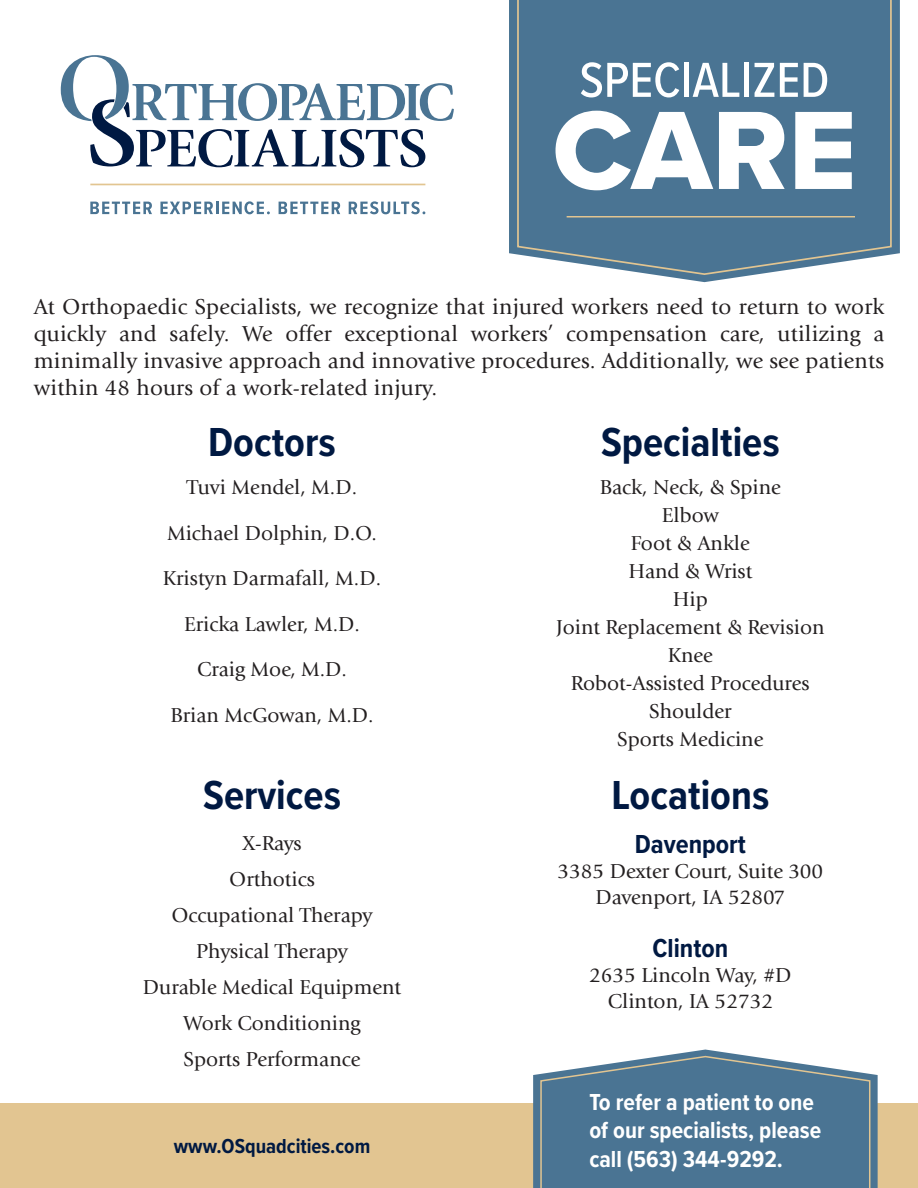
<style>
.page{position:relative;width:918px;height:1188px;background:#fff}
.page>*{position:absolute;margin:0;border:0;box-sizing:border-box;transform-origin:0 0}
.t1{font:115.5px "Proxima Nova Extrabld";color:#fff}
.t2{font:500 51px "Proxima Nova Cond";color:#fff}
.t3{font:700 42px "Proxima Nova Cond";color:#001942}
.Location_Name{font:700 27px "Proxima Nova Cond";color:#001942}
.t4{font:700 27px "Proxima Nova Cond";color:#fff}
.t5{font:700 24px/28.8px "Proxima Nova Cond";color:#fff}
.Intro_copy{font:22.5px/27px "Giovanni Std";letter-spacing:.01em;color:#231f20;text-align:justify}
.Doctor_Name{font:21px/25.2px "Giovanni Std";color:#231f20;text-align:center}
.Location_Address{font:21px/25.2px "Giovanni Std";color:#231f20;text-align:center}
.t6{font:700 21px "Proxima Nova Cond";color:#001942}
</style>
<div class="page">
<svg style="left:61px;top:55px;width:393px;height:112px"></svg>
<hr style="left:90px;top:184px;width:335px;height:1px;background:#e2c591">
<svg style="left:90px;top:202px;width:62px;height:12px"></svg>
<svg style="left:160px;top:201px;width:110px;height:13px"></svg>
<svg style="left:279px;top:202px;width:61px;height:12px"></svg>
<svg style="left:349px;top:201px;width:76px;height:13px"></svg>
<svg style="left:509px;top:0;width:391px;height:282px;fill:#4a7493"></svg>
<div style="left:516px;top:0;width:377px;height:276px;background:#4a7493"></div>
<hr style="left:567px;top:216px;width:288px;height:2px;background:#e2c591">
<div style="left:0;top:1104px;width:918px;height:84px;background:#e2c591"></div>
<svg style="left:533px;top:1050px;width:345px;height:138px"></svg>
<svg style="left:540px;top:1055px;width:331px;height:133px;background:#567d98"></svg>
<p class="t2" style="left:580px;top:42px;width:251px">SPECIALIZED</p>
<p class="t1" style="left:553px;top:64px;width:305px">CARE</p>
<p class="Intro_copy" style="left:34px;top:294px;width:852px">At Orthopaedic Specialists, we recognize that injured workers need to return to work quickly and safely. We offer exceptional workers’ compensation care, utilizing a minimally invasive approach and innovative procedures. Additionally, we see patients within 48 hours of a work-related injury.</p>
<p class="t3" style="left:208px;top:411px;width:129px">Doctors</p>
<p class="Doctor_Name" style="left:187px;top:475px;width:172px">Tuvi Mendel, M.D.</p>
<p class="Doctor_Name" style="left:167px;top:521px;width:211px">Michael Dolphin, D.O.</p>
<p class="Doctor_Name" style="left:163px;top:566px;width:220px">Kristyn Darmafall, M.D.</p>
<p class="Doctor_Name" style="left:184px;top:612px;width:177px">Ericka Lawler, M.D.</p>
<p class="Doctor_Name" style="left:197px;top:657px;width:152px">Craig Moe, M.D.</p>
<p class="Doctor_Name" style="left:170px;top:702px;width:205px">Brian McGowan, M.D.</p>
<p class="t3" style="left:203px;top:764px;width:139px">Services</p>
<p class="Doctor_Name" style="left:242px;top:830px;width:61px">X-Rays</p>
<p class="Doctor_Name" style="left:229px;top:866px;width:87px">Orthotics</p>
<p class="Doctor_Name" style="left:172px;top:902px;width:203px">Occupational Therapy</p>
<p class="Doctor_Name" style="left:196px;top:938px;width:153px">Physical Therapy</p>
<p class="Doctor_Name" style="left:143px;top:974px;width:260px">Durable Medical Equipment</p>
<p class="Doctor_Name" style="left:183px;top:1010px;width:179px">Work Conditioning</p>
<p class="Doctor_Name" style="left:184px;top:1046px;width:178px">Sports Performance</p>
<p class="t6" style="left:174px;top:1131px;width:198px">www.OSquadcities.com</p>
<p class="t3" style="left:601px;top:411px;width:180px">Specialties</p>
<p class="Doctor_Name" style="left:600px;top:475px;width:183px">Back, Neck, &amp; Spine</p>
<p class="Doctor_Name" style="left:662px;top:503px;width:59px">Elbow</p>
<p class="Doctor_Name" style="left:631px;top:531px;width:121px">Foot &amp; Ankle</p>
<p class="Doctor_Name" style="left:628px;top:559px;width:126px">Hand &amp; Wrist</p>
<p class="Doctor_Name" style="left:673px;top:587px;width:36px">Hip</p>
<p class="Doctor_Name" style="left:556px;top:615px;width:270px">Joint Replacement &amp; Revision</p>
<p class="Doctor_Name" style="left:668px;top:643px;width:47px">Knee</p>
<p class="Doctor_Name" style="left:571px;top:670px;width:240px">Robot-Assisted Procedures</p>
<p class="Doctor_Name" style="left:649px;top:698px;width:84px">Shoulder</p>
<p class="Doctor_Name" style="left:617px;top:726px;width:148px">Sports Medicine</p>
<p class="t3" style="left:611px;top:764px;width:160px">Locations</p>
<p class="Location_Name" style="left:635px;top:824px;width:113px">Davenport</p>
<p class="Doctor_Name" style="left:558px;top:859px;width:267px">3385 Dexter Court, Suite 300<br>Davenport, IA 52807</p>
<p class="Location_Name" style="left:652px;top:928px;width:77px">Clinton</p>
<p class="Location_Address" style="left:589px;top:963px;width:204px">2635 Lincoln Way, #D<br>Clinton, IA 52732</p>
<p class="t5" style="left:589px;top:1087px;width:233px">To refer a patient to one of our specialists, please call (563) 344-9292.</p>
<p class="t4" style="left:650px;top:1130px;width:193px">OSquadcities.com</p>
</div>
